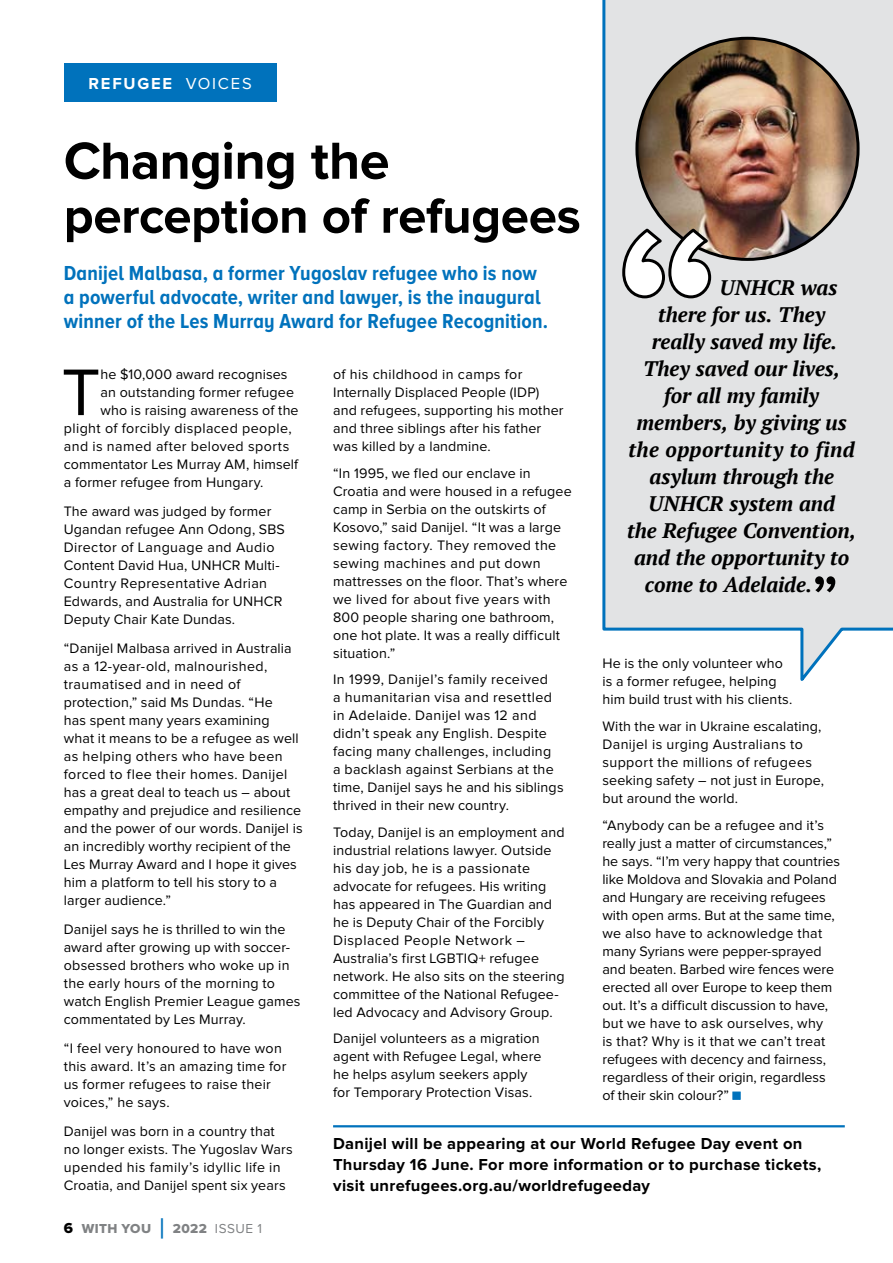
<style>
.page{position:relative;width:893px;height:1263px;background:#fff}
.page>*{position:absolute;margin:0;border:0;box-sizing:border-box;transform-origin:0 0}
.t1{font:68.25px "Proxima Nova";color:#000}
.t2{font:600 63px "Proxima Nova Cond";color:#000}
.t3{font:700 54px "Proxima Nova";letter-spacing:-.01em;color:#000}
.t4{font:700 51px "Proxima Nova";letter-spacing:-.01em;color:#000}
.t5{font:italic 700 21px "PT Serif";color:#000}
.t6{font:700 21px/24px "Proxima Nova A Cond";letter-spacing:.01em;color:#0072bc}
.t7{font:700 16.5px/21px "Proxima Nova";letter-spacing:.02em;color:#000}
.t8{font:700 16.5px "Proxima Nova";letter-spacing:.11em;color:#fff}
.t9{font:14.25px/18px "Proxima Nova";letter-spacing:.01em;color:#000}
.t10{font:14.25px "Proxima Nova";letter-spacing:.03em;color:#000}
.t11{font:13.5px "Proxima Nova Extrabld";letter-spacing:.025em;color:#808284}
.s1{font-weight:400}
.s2{font-size:15px;color:#000}
.s3{font-size:28.8px;color:#0072bc}
.s4{font-family:"Proxima Nova"}
</style>
<div class="page">
<svg style="left:602px;top:0;width:291px;height:681px;background:#dfe2e4"></svg>
<img style="left:637px;top:38px;width:221px;height:221px;border-radius:111px">
<div style="left:732px;top:1092px;width:9px;height:8px;background:#0072bc;border:1px solid #0072bc"></div>
<div style="left:64px;top:64px;width:212px;height:38px;background:#0072bc"></div>
<svg style="left:621px;top:226px;width:92px;height:74px"></svg>
<hr style="left:333px;top:1125px;width:512px;height:2px;background:#0072bc">
<p class="t8" style="left:89px;top:74px;width:165px">REFUGEE <span class="s1">VOICES</span></p>
<h3 class="t3" style="left:64px;top:130px;width:327px">Changing the</h3>
<h3 class="t4" style="left:64px;top:187px;width:518px">perception of refugees</h3>
<h3 class="t6" style="left:64px;top:261px;width:486px">Danijel Malbasa, a former Yugoslav refugee who is now a powerful advocate, writer and lawyer, is the inaugural winner of the Les Murray Award for Refugee Recognition.</h3>
<h3 class="t5" style="left:719px;top:274px;width:120px">UNHCR was</h3>
<h3 class="t5" style="left:658px;top:301px;width:169px">there for us. They</h3>
<h3 class="t5" style="left:652px;top:328px;width:187px">really saved my life.</h3>
<h3 class="t5" style="left:643px;top:355px;width:199px">They saved our lives,</h3>
<h3 class="t5" style="left:664px;top:382px;width:156px">for all my family</h3>
<h3 class="t5" style="left:636px;top:409px;width:212px">members, by giving us</h3>
<h3 class="t5" style="left:628px;top:436px;width:228px">the opportunity to find</h3>
<h3 class="t5" style="left:649px;top:463px;width:186px">asylum through the</h3>
<h3 class="t5" style="left:648px;top:490px;width:188px">UNHCR system and</h3>
<h3 class="t5" style="left:627px;top:517px;width:231px">the Refugee Convention,</h3>
<h3 class="t5" style="left:634px;top:544px;width:217px">and the opportunity to</h3>
<h3 class="t5" style="left:645px;top:571px;width:169px">come to Adelaide.</h3>
<h2 class="t2" style="left:812px;top:569px;width:28px">”</h2>
<h1 class="t1" style="left:62px;top:361px;width:40px">T</h1>
<p class="t9" style="left:100px;top:366px;width:189px">he $10,000 award recognises</p>
<p class="t9" style="left:333px;top:366px;width:232px">of his childhood in camps for<br>Internally Displaced People (IDP) and refugees, supporting his mother and three siblings after his father was killed by a landmine.</p>
<p class="t9" style="left:333px;top:464px;width:240px">“In 1995, we fled our enclave in<br>Croatia and were housed in a refugee camp in Serbia on the outskirts of<br>Kosovo,” said Danijel. “It was a large sewing factory. They removed the sewing machines and put down mattresses on the floor. That’s where we lived for about five years with<br>800 people sharing one bathroom, one hot plate. It was a really difficult situation.”</p>
<p class="t9" style="left:333px;top:671px;width:232px">In 1999, Danijel’s family received<br>a humanitarian visa and resettled in Adelaide. Danijel was 12 and didn’t speak any English. Despite facing many challenges, including<br>a backlash against Serbians at the time, Danijel says he and his siblings thrived in their new country.</p>
<p class="t9" style="left:333px;top:823px;width:233px">Today, Danijel is an employment and industrial relations lawyer. Outside his day job, he is a passionate advocate for refugees. His writing has appeared in The Guardian and he is Deputy Chair of the Forcibly Displaced People Network – Australia’s first LGBTIQ+ refugee network. He also sits on the steering committee of the National Refugee&shy;led Advocacy and Advisory Group.</p>
<p class="t9" style="left:333px;top:1030px;width:210px">Danijel volunteers as a migration agent with Refugee Legal, where he helps asylum seekers apply for Temporary Protection Visas.</p>
<p class="t9" style="left:100px;top:384px;width:195px">an outstanding former refugee</p>
<p class="t9" style="left:100px;top:402px;width:200px">who is raising awareness of the</p>
<p class="t10" style="left:64px;top:422px;width:229px">plight of forcibly displaced people,</p>
<p class="t10" style="left:64px;top:440px;width:227px">and is named after beloved sports</p>
<p class="t9" style="left:64px;top:456px;width:236px">commentator Les Murray AM, himself</p>
<p class="t9" style="left:64px;top:474px;width:201px">a former refugee from Hungary.</p>
<p class="t9" style="left:64px;top:503px;width:223px">The award was judged by former<br>Ugandan refugee Ann Odong, SBS<br>Director of Language and Audio<br>Content David Hua, UNHCR Multi-<br>Country Representative Adrian<br>Edwards, and Australia for UNHCR<br>Deputy Chair Kate Dundas.</p>
<p class="t9" style="left:64px;top:640px;width:240px">“Danijel Malbasa arrived in Australia as a 12-year-old, malnourished, traumatised and in need of protection,” said Ms Dundas. “He<br>has spent many years examining what it means to be a refugee as well as helping others who have been forced to flee their homes. Danijel has a great deal to teach us – about empathy and prejudice and resilience and the power of our words. Danijel is an incredibly worthy recipient of the<br>Les Murray Award and I hope it gives him a platform to tell his story to a larger audience.”</p>
<p class="t9" style="left:64px;top:921px;width:238px">Danijel says he is thrilled to win the award after growing up with soccer&shy;obsessed brothers who woke up in the early hours of the morning to watch English Premier League games commentated by Les Murray.</p>
<p class="t9" style="left:64px;top:1040px;width:224px">“I feel very honoured to have won this award. It’s an amazing time for us former refugees to raise their voices,” he says.</p>
<p class="t9" style="left:64px;top:1123px;width:230px">Danijel was born in a country that no longer exists. The Yugoslav Wars upended his family’s idyllic life in Croatia, and Danijel spent six years</p>
<p class="t9" style="left:602px;top:655px;width:191px">He is the only volunteer who is a former refugee, helping him build trust with his clients.</p>
<p class="t9" style="left:602px;top:718px;width:223px">With the war in Ukraine escalating,<br>Danijel is urging Australians to support the millions of refugees seeking safety – not just in Europe, but around the world.</p>
<p class="t9" style="left:602px;top:816px;width:239px">“Anybody can be a refugee and it’s really just a matter of circumstances,” he says. “I’m very happy that countries like Moldova and Slovakia and Poland and Hungary are receiving refugees with open arms. But at the same time, we also have to acknowledge that many Syrians were pepper-sprayed and beaten. Barbed wire fences were erected all over Europe to keep them out. It’s a difficult discussion to have, but we have to ask ourselves, why<br>is that? Why is it that we can’t treat refugees with decency and fairness, regardless of their origin, regardless of their skin colour?”</p>
<p class="t7" style="left:333px;top:1133px;width:490px">Danijel will be appearing at our World Refugee Day event on<br>Thursday 16 June. For more information or to purchase tickets, visit unrefugees.org.au/worldrefugeeday</p>
<p class="t11" style="left:64px;top:1222px;width:200px"><span class="s2">6</span> WITH YOU <span class="s3">|</span> 2022 <span class="s4">ISSUE 1</span></p>
</div>
